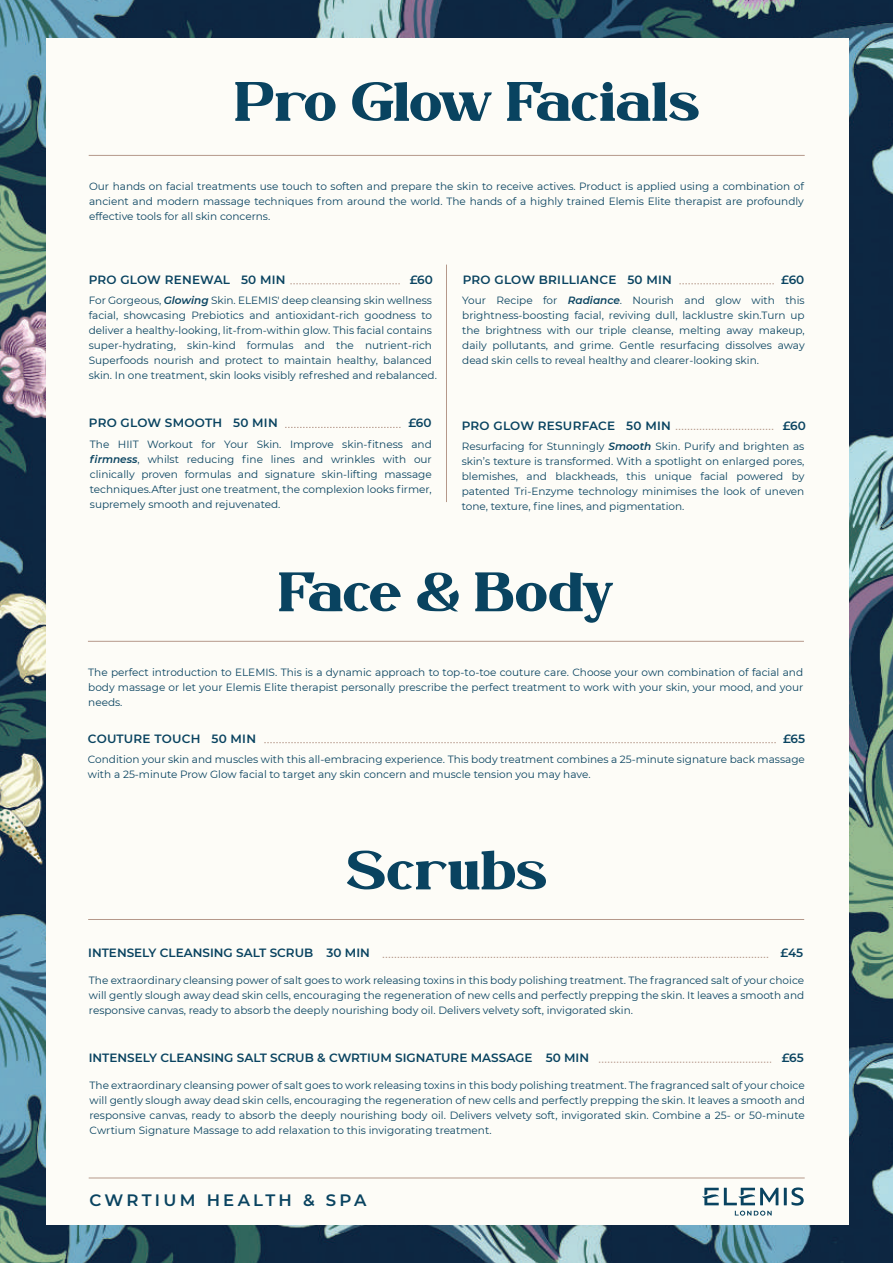
<style>
.page{position:relative;width:893px;height:1263px;background:#fff}
.page>*{position:absolute;margin:0;border:0;box-sizing:border-box;transform-origin:0 0}
.t1{font:700 55.5px "Fogie";letter-spacing:-.005em;color:#094360}
.t2{font:600 16.5px "Montserrat";letter-spacing:.2em;color:#094360}
.t3{font:600 12px "Montserrat";color:#094360}
.t4{font:600 12px "Montserrat";letter-spacing:.02em;color:#094360}
.t5{font:10.5px/15px "Montserrat";color:#094360;text-align:justify}
.s1{font-weight:600;font-style:italic}
</style>
<div class="page">
<img style="left:0;top:0;width:893px;height:1263px">
<div style="left:46px;top:38px;width:802px;height:1187px;background:#fdfcf7"></div>
<hr style="left:89px;top:1177px;width:716px;height:1px;background:#b5988a">
<hr style="left:89px;top:155px;width:716px;height:1px;background:#b5988a">
<hr style="left:446px;top:265px;width:1px;height:237px;background:#b5988a">
<svg style="left:702px;top:1187px;width:102px;height:29px"></svg>
<svg style="left:290px;top:283px;width:110px;height:1px"></svg>
<svg style="left:679px;top:283px;width:95px;height:1px"></svg>
<svg style="left:676px;top:429px;width:98px;height:1px"></svg>
<svg style="left:285px;top:427px;width:116px;height:1px"></svg>
<hr style="left:88px;top:641px;width:716px;height:1px;background:#b5988a">
<svg style="left:264px;top:742px;width:512px;height:1px"></svg>
<hr style="left:88px;top:919px;width:716px;height:1px;background:#b5988a">
<svg style="left:383px;top:957px;width:386px;height:1px"></svg>
<svg style="left:599px;top:1062px;width:172px;height:1px"></svg>
<h1 class="t1" style="left:234px;top:78px;width:467px">Pro Glow Facials</h1>
<p class="t5" style="left:89px;top:179px;width:716px">Our hands on facial treatments use touch to soften and prepare the skin to receive actives. Product is applied using a combination of ancient and modern massage techniques from around the world. The hands of a highly trained Elemis Elite therapist are profoundly effective tools for all skin concerns.</p>
<p class="t4" style="left:89px;top:271px;width:198px">PRO GLOW RENEWAL 50 MIN</p>
<p class="t3" style="left:410px;top:271px;width:25px">£60</p>
<p class="t4" style="left:463px;top:271px;width:211px">PRO GLOW BRILLIANCE 50 MIN</p>
<p class="t3" style="left:781px;top:271px;width:25px">£60</p>
<p class="t5" style="left:89px;top:293px;width:350px;text-align:left">For Gorgeous, <span class="s1">Glowing</span> Skin. ELEMIS' deep cleansing skin wellness facial, showcasing Prebiotics and antioxidant-rich goodness to deliver a healthy-looking, lit-from-within glow. This facial contains super-hydrating, skin-kind formulas and the nutrient-rich Superfoods nourish and protect to maintain healthy, balanced skin. In one treatment, skin looks visibly refreshed and rebalanced.</p>
<p class="t5" style="left:462px;top:293px;width:344px">Your Recipe for <span class="s1">Radiance</span>. Nourish and glow with this brightness-boosting facial, reviving dull, lacklustre skin.Turn up the brightness with our triple cleanse, melting away makeup, daily pollutants, and grime. Gentle resurfacing dissolves away dead skin cells to reveal healthy and clearer-looking skin.</p>
<p class="t4" style="left:89px;top:415px;width:190px">PRO GLOW SMOOTH 50 MIN</p>
<p class="t3" style="left:408px;top:415px;width:25px">£60</p>
<p class="t4" style="left:462px;top:417px;width:211px">PRO GLOW RESURFACE 50 MIN</p>
<p class="t3" style="left:783px;top:417px;width:25px">£60</p>
<p class="t5" style="left:90px;top:436px;width:343px">The HIIT Workout for Your Skin. Improve skin-fitness and <span class="s1">firmness</span>, whilst reducing fine lines and wrinkles with our clinically proven formulas and signature skin-lifting massage techniques.After just one treatment, the complexion looks firmer, supremely smooth and rejuvenated.</p>
<p class="t5" style="left:462px;top:438px;width:344px">Resurfacing for Stunningly <span class="s1">Smooth</span> Skin. Purify and brighten as skin’s texture is transformed. With a spotlight on enlarged pores, blemishes, and blackheads, this unique facial powered by patented Tri-Enzyme technology minimises the look of uneven tone, texture, fine lines, and pigmentation.</p>
<h1 class="t1" style="left:278px;top:568px;width:337px">Face &amp; Body</h1>
<p class="t5" style="left:88px;top:665px;width:716px">The perfect introduction to ELEMIS. This is a dynamic approach to top-to-toe couture care. Choose your own combination of facial and body massage or let your Elemis Elite therapist personally prescribe the perfect treatment to work with your skin, your mood, and your needs.</p>
<p class="t4" style="left:88px;top:730px;width:170px">COUTURE TOUCH 50 MIN</p>
<p class="t3" style="left:783px;top:730px;width:23px">£65</p>
<p class="t5" style="left:88px;top:751px;width:719px">Condition your skin and muscles with this all-embracing experience. This body treatment combines a 25-minute signature back massage with a 25-minute Prow Glow facial to target any skin concern and muscle tension you may have.</p>
<h1 class="t1" style="left:345px;top:846px;width:203px">Scrubs</h1>
<p class="t3" style="left:88px;top:944px;width:283px">INTENSELY CLEANSING SALT SCRUB 30 MIN</p>
<p class="t3" style="left:780px;top:944px;width:24px">£45</p>
<p class="t5" style="left:89px;top:972px;width:717px">The extraordinary cleansing power of salt goes to work releasing toxins in this body polishing treatment. The fragranced salt of your choice will gently slough away dead skin cells, encouraging the regeneration of new cells and perfectly prepping the skin. It leaves a smooth and responsive canvas, ready to absorb the deeply nourishing body oil. Delivers velvety soft, invigorated skin.</p>
<p class="t3" style="left:89px;top:1049px;width:502px">INTENSELY CLEANSING SALT SCRUB &amp; CWRTIUM SIGNATURE MASSAGE 50 MIN</p>
<p class="t3" style="left:782px;top:1049px;width:23px">£65</p>
<p class="t5" style="left:90px;top:1077px;width:717px">The extraordinary cleansing power of salt goes to work releasing toxins in this body polishing treatment. The fragranced salt of your choice will gently slough away dead skin cells, encouraging the regeneration of new cells and perfectly prepping the skin. It leaves a smooth and responsive canvas, ready to absorb the deeply nourishing body oil. Delivers velvety soft, invigorated skin. Combine a 25- or 50-minute Cwrtium Signature Massage to add relaxation to this invigorating treatment.</p>
<h2 class="t2" style="left:89px;top:1188px;width:279px">CWRTIUM HEALTH &amp; SPA</h2>
</div>
